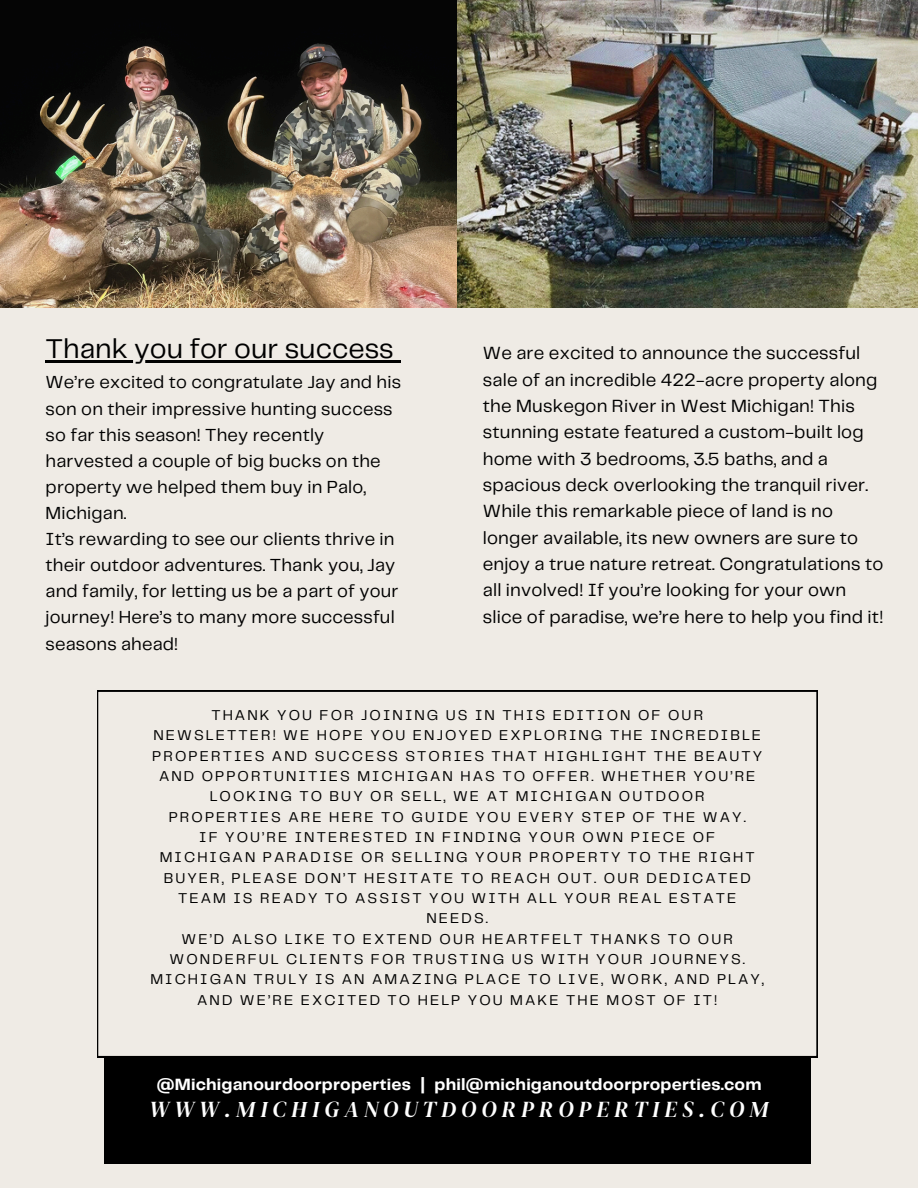
<style>
.page{position:relative;width:918px;height:1188px;background:#efebe5}
.page>*{position:absolute;margin:0;border:0;box-sizing:border-box;transform-origin:0 0}
.t1{font:28.2px "Telegraf";color:#000}
.t2{font:italic 22.5px "DM Serif Display";letter-spacing:.225em;color:#fff}
.t3{font:18.3px/26.4px "Telegraf";letter-spacing:.01em;color:#000}
.t4{font:18.15px/26.1px "Telegraf";letter-spacing:.01em;color:#000}
.t5{font:700 16.95px "Telegraf";letter-spacing:.01em;color:#fff}
.t6{font:14.85px/20.4px "Telegraf";letter-spacing:.14em;color:#000;text-align:center}
</style>
<div class="page">
<svg style="left:97px;top:691px;width:720px;height:366px"></svg>
<div style="left:104px;top:1057px;width:706px;height:106px;background:#000"></div>
<img style="left:0;top:0;width:918px;height:307px">
<hr style="left:46px;top:360px;width:348px;height:2px;background:#000">
<svg style="left:394px;top:360px;width:6px;height:2px"></svg>
<p class="t1" style="left:46px;top:337px;width:350px">Thank you for our success</p>
<p class="t4" style="left:46px;top:370px;width:357px">We’re excited to congratulate Jay and his son on their impressive hunting success so far this season! They recently harvested a couple of big bucks on the property we helped them buy in Palo, Michigan.<br>It’s rewarding to see our clients thrive in their outdoor adventures. Thank you, Jay and family, for letting us be a part of your journey! Here’s to many more successful seasons ahead!</p>
<p class="t3" style="left:483px;top:341px;width:402px">We are excited to announce the successful sale of an incredible 422-acre property along the Muskegon River in West Michigan! This stunning estate featured a custom-built log home with 3 bedrooms, 3.5 baths, and a spacious deck overlooking the tranquil river.<br>While this remarkable piece of land is no longer available, its new owners are sure to enjoy a true nature retreat. Congratulations to all involved! If you’re looking for your own slice of paradise, we’re here to help you find it!</p>
<h1 class="t6" style="left:152px;top:706px;width:612px">THANK YOU FOR JOINING US IN THIS EDITION OF OUR NEWSLETTER! WE HOPE YOU ENJOYED EXPLORING THE INCREDIBLE PROPERTIES AND SUCCESS STORIES THAT HIGHLIGHT THE BEAUTY AND OPPORTUNITIES MICHIGAN HAS TO OFFER. WHETHER YOU’RE LOOKING TO BUY OR SELL, WE AT MICHIGAN OUTDOOR PROPERTIES ARE HERE TO GUIDE YOU EVERY STEP OF THE WAY.</h1>
<h4 class="t6" style="left:160px;top:828px;width:596px">IF YOU’RE INTERESTED IN FINDING YOUR OWN PIECE OF MICHIGAN PARADISE OR SELLING YOUR PROPERTY TO THE RIGHT BUYER, PLEASE DON’T HESITATE TO REACH OUT. OUR DEDICATED TEAM IS READY TO ASSIST YOU WITH ALL YOUR REAL ESTATE NEEDS.</h4>
<h4 class="t6" style="left:150px;top:929px;width:615px">WE’D ALSO LIKE TO EXTEND OUR HEARTFELT THANKS TO OUR WONDERFUL CLIENTS FOR TRUSTING US WITH YOUR JOURNEYS.<br>MICHIGAN TRULY IS AN AMAZING PLACE TO LIVE, WORK, AND PLAY, AND WE’RE EXCITED TO HELP YOU MAKE THE MOST OF IT!</h4>
<h2 class="t5" style="left:156px;top:1077px;width:607px">@Michiganourdoorproperties | phil@michiganoutdoorproperties.com</h2>
<h3 class="t2" style="left:150px;top:1094px;width:620px">WWW.MICHIGANOUTDOORPROPERTIES.COM</h3>
</div>
